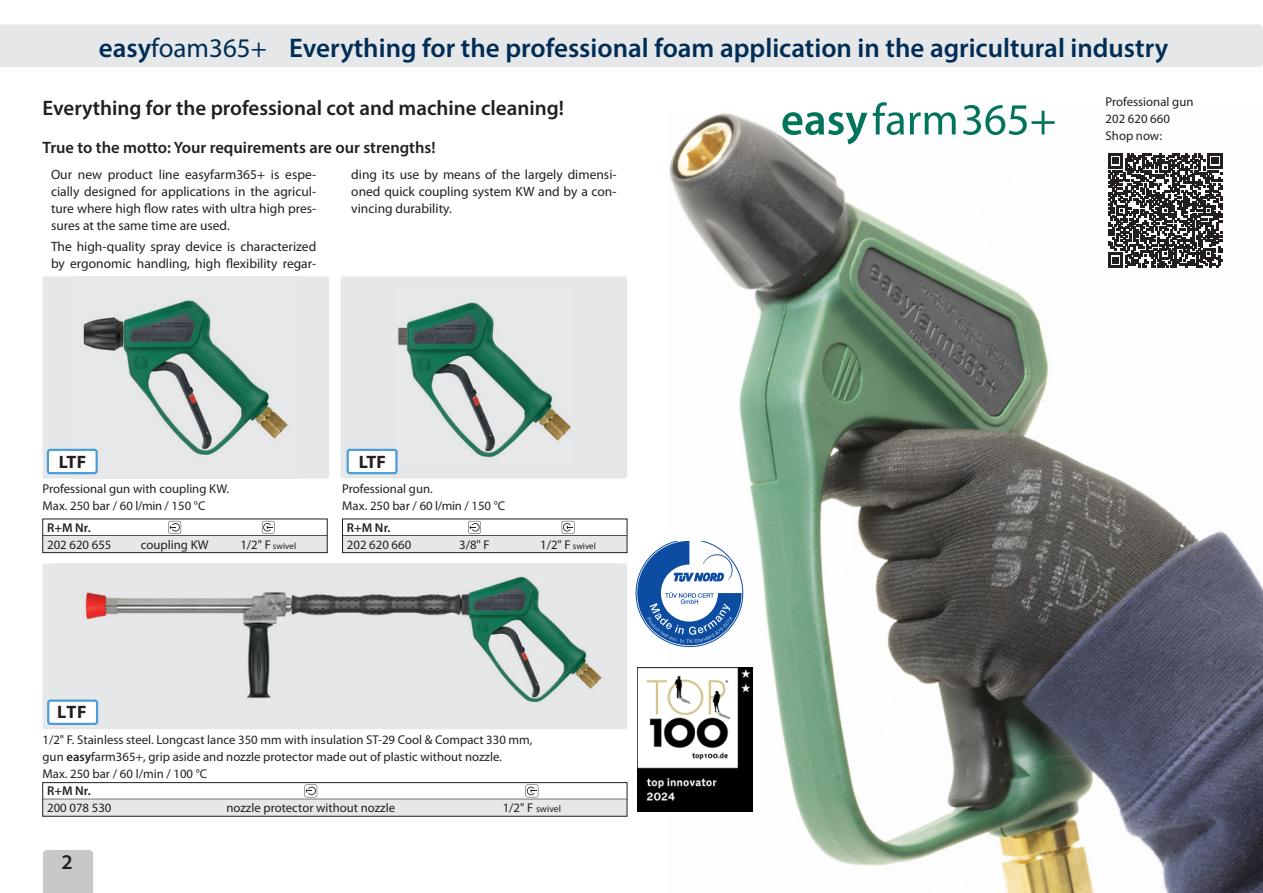
<style>
.page{position:relative;width:1263px;height:893px;background:#fff}
.page>*{position:absolute;margin:0;border:0;box-sizing:border-box;transform-origin:0 0}
.t1{font:600 27px "Myriad Pro";color:#002d56}
.t2{font:600 21px "Myriad Pro";color:#231f20}
.t3{font:700 18px "Myriad Pro";letter-spacing:.02em;color:#231f20}
.t4{font:600 16.5px "Myriad Pro";color:#231f20}
.t5{font:13.5px/17px "Myriad Pro";color:#231f20;text-align:justify}
.t6{font:12.75px/17px "Myriad Pro";color:#231f20}
.t7{font:600 12.75px "Myriad Pro";color:#231f20}
.t8{font:9.75px "Myriad Pro";color:#231f20}
.t9{font:9px "Myriad Pro";color:#231f20}
.s1{font-weight:400}
.s2{font-size:12.75px}
.s3{font-weight:600}
</style>
<div class="page">
<div style="left:43px;top:850px;width:50px;height:43px;background:#c7c8ca"></div>
<div style="left:0;top:24px;width:1263px;height:43px;background:#e6e7e9"></div>
<div style="left:43px;top:276px;width:286px;height:202px;background:#e6e7e9;border-radius:2px"></div>
<img style="left:74px;top:300px;width:214px;height:175px">
<div style="left:341px;top:276px;width:286px;height:202px;background:#e6e7e9;border-radius:2px"></div>
<img style="left:395px;top:302px;width:176px;height:156px">
<div style="left:48px;top:450px;width:49px;height:23px;background:#fff;border-radius:2px"></div>
<div style="left:47px;top:449px;width:51px;height:25px;border:2px solid #4e9ed6;border-radius:2px"></div>
<div style="left:348px;top:450px;width:48px;height:23px;background:#fff;border-radius:2px"></div>
<div style="left:347px;top:449px;width:51px;height:25px;border:2px solid #4e9ed6;border-radius:2px"></div>
<div style="left:43px;top:563px;width:584px;height:166px;background:#e6e7e9;border-radius:2px"></div>
<img style="left:85px;top:576px;width:517px;height:147px">
<div style="left:48px;top:701px;width:49px;height:23px;background:#fff;border-radius:2px"></div>
<div style="left:47px;top:699px;width:51px;height:26px;border:2px solid #4e9ed6;border-radius:2px"></div>
<div style="left:43px;top:799px;width:584px;height:17px;background:#e6e7e9"></div>
<svg style="left:304px;top:784px;width:13px;height:13px"></svg>
<svg style="left:525px;top:784px;width:13px;height:13px"></svg>
<div style="left:43px;top:782px;width:584px;height:34px;border:1px solid #231f20"></div>
<hr style="left:43px;top:535px;width:284px;height:1px;background:#231f20">
<div style="left:43px;top:536px;width:284px;height:17px;background:#e6e7e9"></div>
<svg style="left:168px;top:521px;width:13px;height:13px"></svg>
<svg style="left:262px;top:521px;width:13px;height:13px"></svg>
<div style="left:43px;top:519px;width:284px;height:34px;border:1px solid #231f20"></div>
<hr style="left:343px;top:535px;width:284px;height:1px;background:#231f20">
<div style="left:343px;top:536px;width:284px;height:17px;background:#e6e7e9"></div>
<svg style="left:468px;top:521px;width:13px;height:13px"></svg>
<svg style="left:562px;top:521px;width:12px;height:13px"></svg>
<div style="left:342px;top:519px;width:285px;height:34px;border:1px solid #231f20"></div>
<img style="left:667px;top:112px;width:596px;height:781px">
<svg style="left:636px;top:541px;width:107px;height:105px"></svg>
<svg style="left:1108px;top:153px;width:114px;height:115px"></svg>
<img style="left:638px;top:668px;width:115px;height:143px">
<svg style="left:782px;top:112px;width:85px;height:32px"></svg>
<svg style="left:873px;top:102px;width:31px;height:33px"></svg>
<svg style="left:910px;top:112px;width:46px;height:22px"></svg>
<svg style="left:963px;top:105px;width:91px;height:30px"></svg>
<h1 class="t1" style="left:99px;top:31px;width:1071px">easy<span class="s1">foam365+</span> Everything for the professional foam application in the agricultural industry</h1>
<h2 class="t2" style="left:43px;top:94px;width:523px">Everything for the professional cot and machine cleaning!</h2>
<p class="t4" style="left:43px;top:137px;width:394px">True to the motto: Your requirements are our strengths!</p>
<p class="t5" style="left:51px;top:166px;width:267px">Our new product line easyfarm365+ is espe&shy;cially designed for applications in the agricul&shy;ture where high flow rates with ultra high pres&shy;sures at the same time are used.</p>
<p class="t5" style="left:51px;top:238px;width:267px">The high-quality spray device is characterized by ergonomic handling, high flexibility regar-</p>
<p class="t5" style="left:351px;top:166px;width:267px">ding its use by means of the largely dimensi&shy;oned quick coupling system KW and by a con&shy;vincing durability.</p>
<h3 class="t3" style="left:59px;top:450px;width:29px">LTF</h3>
<h3 class="t3" style="left:359px;top:450px;width:29px">LTF</h3>
<p class="t6" style="left:43px;top:481px;width:188px">Professional gun with coupling KW.<br>Max. 250 bar / 60 l/min / 150 °C</p>
<p class="t6" style="left:342px;top:481px;width:164px">Professional gun.<br>Max. 250 bar / 60 l/min / 150 °C</p>
<p class="t7" style="left:47px;top:519px;width:45px">R+M Nr.</p>
<p class="t6" style="left:47px;top:536px;width:66px">202 620 655</p>
<p class="t6" style="left:141px;top:536px;width:69px">coupling KW</p>
<p class="t9" style="left:240px;top:541px;width:57px"><span class="s2">1/2" F</span> swivel</p>
<p class="t7" style="left:347px;top:519px;width:45px">R+M Nr.</p>
<p class="t6" style="left:347px;top:536px;width:66px">202 620 660</p>
<p class="t6" style="left:459px;top:536px;width:32px">3/8" F</p>
<p class="t9" style="left:540px;top:541px;width:57px"><span class="s2">1/2" F</span> swivel</p>
<h3 class="t3" style="left:57px;top:700px;width:31px">LTF</h3>
<p class="t6" style="left:43px;top:732px;width:491px">1/2" F. Stainless steel. Longcast lance 350 mm with insulation ST-29 Cool &amp; Compact 330 mm, gun <span class="s3">easy</span>farm365+, grip aside and nozzle protector made out of plastic without nozzle.<br>Max. 250 bar / 60 l/min / 100 °C</p>
<p class="t7" style="left:47px;top:783px;width:45px">R+M Nr.</p>
<p class="t6" style="left:47px;top:800px;width:66px">200 078 530</p>
<p class="t6" style="left:226px;top:800px;width:170px">nozzle protector without nozzle</p>
<p class="t8" style="left:503px;top:804px;width:60px"><span class="s2">1/2" F</span> swivel</p>
<h2 class="t2" style="left:61px;top:848px;width:13px">2</h2>
<p class="t6" style="left:1106px;top:94px;width:89px">Professional gun<br>202 620 660<br>Shop now:</p>
</div>
